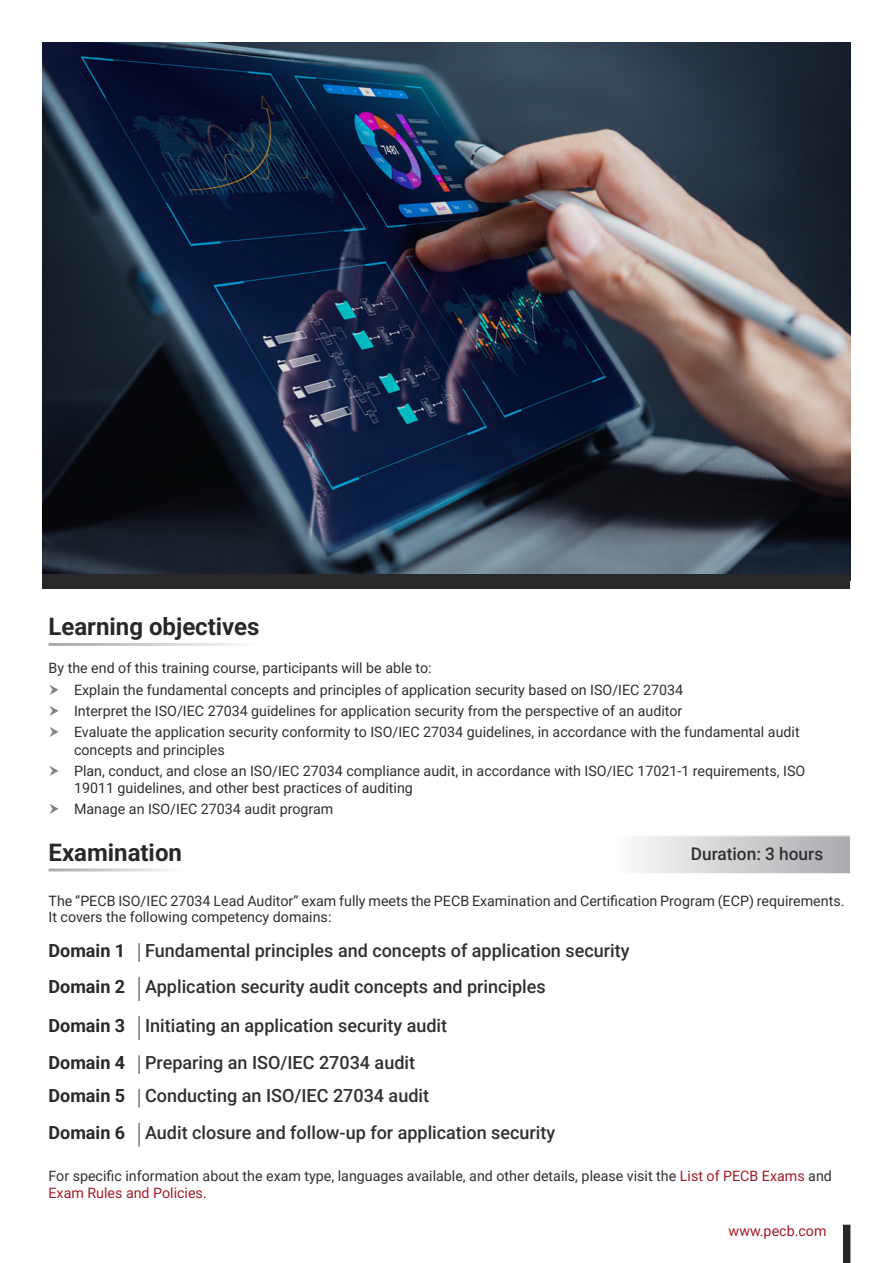
<style>
.page{position:relative;width:893px;height:1263px;background:#fff}
.page>*{position:absolute;margin:0;border:0;box-sizing:border-box;transform-origin:0 0}
.t1{font:700 24px "Roboto";color:#282829}
.t2{font:500 18px "Roboto";color:#312f30}
.t3{font:700 18px "Roboto";color:#282829}
.t4{font:500 17.25px "Roboto";color:#312f30}
.Bullet_Points{font:14.25px/17.1px "Roboto";color:#312f30}
.Bullet_Points-2{font:14.25px "Roboto";color:#a11e29}
.s1{color:#a11e29}
</style>
<div class="page">
<img style="left:43px;top:43px;width:807px;height:531px">
<div style="left:43px;top:574px;width:807px;height:15px;background:#282829"></div>
<svg style="left:639px;top:836px;width:211px;height:37px;background:#cecfd1"></svg>
<svg style="left:138px;top:943px;width:2px;height:19px"></svg>
<hr style="left:138px;top:977px;width:2px;height:24px;background:#76787b">
<hr style="left:138px;top:1016px;width:2px;height:24px;background:#76787b">
<svg style="left:138px;top:1055px;width:2px;height:19px"></svg>
<svg style="left:138px;top:1089px;width:2px;height:19px"></svg>
<hr style="left:138px;top:1123px;width:2px;height:24px;background:#76787b">
<div style="left:843px;top:1225px;width:7px;height:38px;background:#282829"></div>
<p class="t1" style="left:49px;top:610px;width:213px">Learning objectives</p>
<p class="Bullet_Points" style="left:49px;top:659px;width:385px">By the end of this training course, participants will be able to:</p>
<p class="Bullet_Points" style="left:74px;top:681px;width:611px">Explain the fundamental concepts and principles of application security based on ISO/IEC 27034</p>
<p class="Bullet_Points" style="left:74px;top:702px;width:610px">Interpret the ISO/IEC 27034 guidelines for application security from the perspective of an auditor</p>
<p class="Bullet_Points" style="left:74px;top:723px;width:727px">Evaluate the application security conformity to ISO/IEC 27034 guidelines, in accordance with the fundamental audit concepts and principles</p>
<p class="Bullet_Points" style="left:74px;top:762px;width:733px">Plan, conduct, and close an ISO/IEC 27034 compliance audit, in accordance with ISO/IEC 17021-1 requirements, ISO<br>19011 guidelines, and other best practices of auditing</p>
<p class="Bullet_Points" style="left:74px;top:800px;width:261px">Manage an ISO/IEC 27034 audit program</p>
<p class="t1" style="left:49px;top:836px;width:135px">Examination</p>
<p class="t4" style="left:691px;top:842px;width:134px">Duration: 3 hours</p>
<p class="Bullet_Points" style="left:49px;top:892px;width:797px;line-height:16.5px">The “PECB ISO/IEC 27034 Lead Auditor” exam fully meets the PECB Examination and Certification Program (ECP) requirements.<br>It covers the following competency domains:</p>
<p class="t3" style="left:49px;top:938px;width:78px">Domain 1</p>
<p class="t2" style="left:145px;top:938px;width:486px">Fundamental principles and concepts of application security</p>
<p class="t3" style="left:49px;top:974px;width:78px">Domain 2</p>
<p class="t2" style="left:145px;top:974px;width:402px">Application security audit concepts and principles</p>
<p class="t3" style="left:49px;top:1013px;width:78px">Domain 3</p>
<p class="t2" style="left:145px;top:1013px;width:304px">Initiating an application security audit</p>
<p class="t3" style="left:49px;top:1050px;width:78px">Domain 4</p>
<p class="t2" style="left:145px;top:1050px;width:271px">Preparing an ISO/IEC 27034 audit</p>
<p class="t3" style="left:49px;top:1083px;width:78px">Domain 5</p>
<p class="t2" style="left:145px;top:1083px;width:285px">Conducting an ISO/IEC 27034 audit</p>
<p class="t3" style="left:49px;top:1120px;width:78px">Domain 6</p>
<p class="t2" style="left:145px;top:1120px;width:412px">Audit closure and follow-up for application security</p>
<p class="Bullet_Points" style="left:49px;top:1167px;width:785px;line-height:16.5px">For specific information about the exam type, languages available, and other details, please visit the <span class="s1">List of PECB Exams</span> and<br><span class="s1">Exam Rules and Policies</span>.</p>
<p class="Bullet_Points-2" style="left:729px;top:1221px;width:99px">www.pecb.com</p>
</div>
